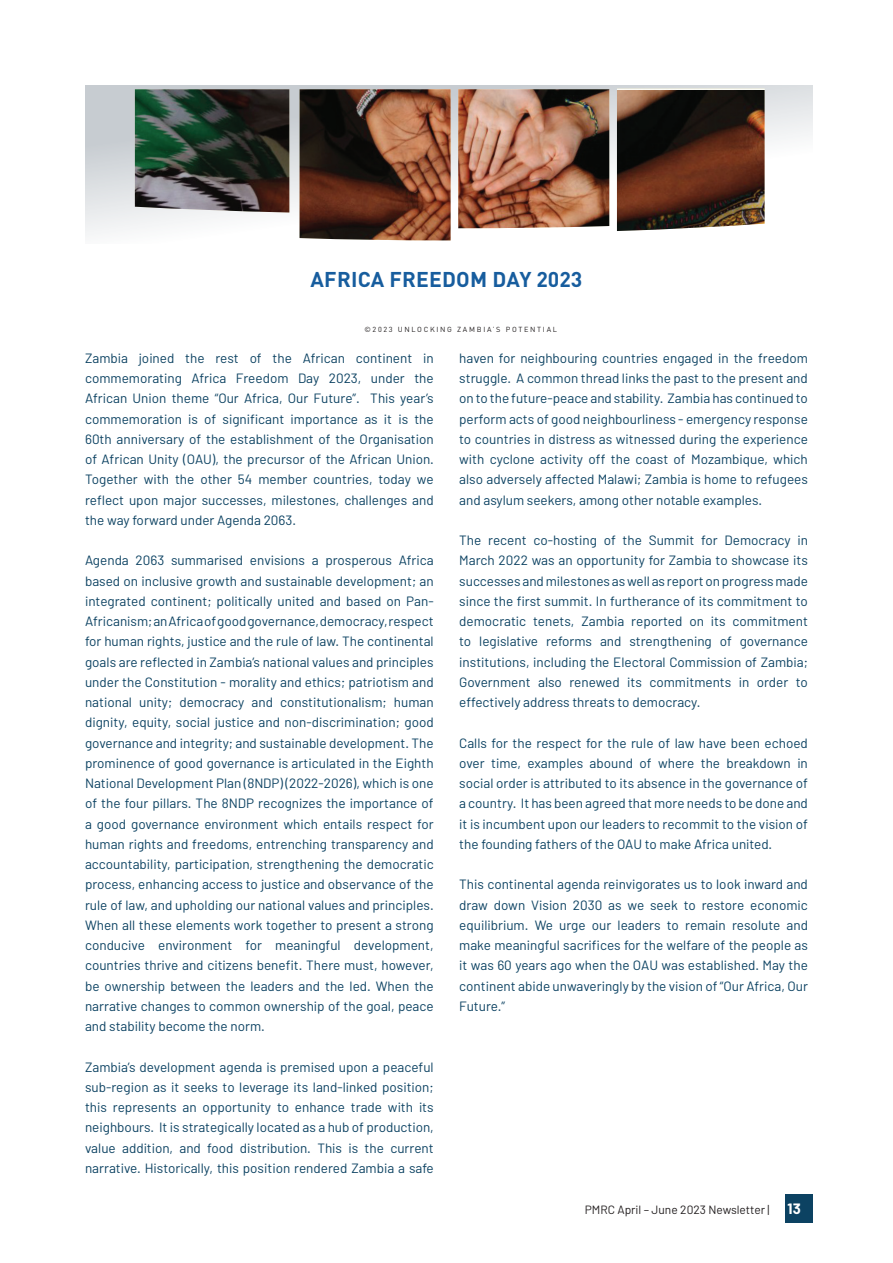
<style>
.page{position:relative;width:893px;height:1263px;background:#fff}
.page>*{position:absolute;margin:0;border:0;box-sizing:border-box;transform-origin:0 0}
.t1{font:700 21.15px "DIN Pro";letter-spacing:.01em;color:#175d9e}
.t2{font:13.5px/20.2px "Barlow";color:#0c4262;text-align:justify}
.t3{font:12px "Barlow";color:#231f20}
.t4{font:7.35px "DIN Pro";letter-spacing:.235em;color:#231f20}
.s1{font-weight:700;font-size:15px;color:#fff}
</style>
<div class="page">
<div style="left:786px;top:1194px;width:27px;height:28px;background:#0c4262"></div>
<svg style="left:85px;top:85px;width:728px;height:156px"></svg>
<img style="left:458px;top:89px;width:151px;height:139px">
<img style="left:617px;top:89px;width:148px;height:142px">
<img style="left:135px;top:89px;width:154px;height:123px">
<img style="left:300px;top:89px;width:151px;height:151px">
<h1 class="t1" style="left:311px;top:265px;width:273px">AFRICA FREEDOM DAY 2023</h1>
<p class="t4" style="left:364px;top:324px;width:194px">©2023 UNLOCKING ZAMBIA’S POTENTIAL</p>
<p class="t2" style="left:85px;top:347px;width:350px">Zambia joined the rest of the African continent in commemorating Africa Freedom Day 2023, under the African Union theme “Our Africa, Our Future”. This year’s commemoration is of significant importance as it is the 60th anniversary of the establishment of the Organisation of African Unity (OAU), the precursor of the African Union.<br>Together with the other 54 member countries, today we reflect upon major successes, milestones, challenges and the way forward under Agenda 2063.</p>
<p class="t2" style="left:85px;top:550px;width:350px">Agenda 2063 summarised envisions a prosperous Africa based on inclusive growth and sustainable development; an integrated continent; politically united and based on Pan-Africanism; an Africa of good governance, democracy, respect for human rights, justice and the rule of law. The continental goals are reflected in Zambia’s national values and principles under the Constitution - morality and ethics; patriotism and national unity; democracy and constitutionalism; human dignity, equity, social justice and non-discrimination; good governance and integrity; and sustainable development. The prominence of good governance is articulated in the Eighth National Development Plan (8NDP) (2022-2026), which is one of the four pillars. The 8NDP recognizes the importance of a good governance environment which entails respect for human rights and freedoms, entrenching transparency and accountability, participation, strengthening the democratic process, enhancing access to justice and observance of the rule of law, and upholding our national values and principles.<br>When all these elements work together to present a strong conducive environment for meaningful development, countries thrive and citizens benefit. There must, however, be ownership between the leaders and the led. When the narrative changes to common ownership of the goal, peace and stability become the norm.</p>
<p class="t2" style="left:85px;top:1056px;width:350px">Zambia’s development agenda is premised upon a peaceful sub-region as it seeks to leverage its land-linked position; this represents an opportunity to enhance trade with its neighbours. It is strategically located as a hub of production, value addition, and food distribution. This is the current narrative. Historically, this position rendered Zambia a safe</p>
<p class="t2" style="left:459px;top:347px;width:350px">haven for neighbouring countries engaged in the freedom struggle. A common thread links the past to the present and on to the future-peace and stability. Zambia has continued to perform acts of good neighbourliness - emergency response to countries in distress as witnessed during the experience with cyclone activity off the coast of Mozambique, which also adversely affected Malawi; Zambia is home to refugees and asylum seekers, among other notable examples.</p>
<p class="t2" style="left:459px;top:530px;width:350px">The recent co-hosting of the Summit for Democracy in March 2022 was an opportunity for Zambia to showcase its successes and milestones as well as report on progress made since the first summit. In furtherance of its commitment to democratic tenets, Zambia reported on its commitment to legislative reforms and strengthening of governance institutions, including the Electoral Commission of Zambia; Government also renewed its commitments in order to effectively address threats to democracy.</p>
<p class="t2" style="left:459px;top:732px;width:350px">Calls for the respect for the rule of law have been echoed over time, examples abound of where the breakdown in social order is attributed to its absence in the governance of a country. It has been agreed that more needs to be done and it is incumbent upon our leaders to recommit to the vision of the founding fathers of the OAU to make Africa united.</p>
<p class="t2" style="left:459px;top:874px;width:350px">This continental agenda reinvigorates us to look inward and draw down Vision 2030 as we seek to restore economic equilibrium. We urge our leaders to remain resolute and make meaningful sacrifices for the welfare of the people as it was 60 years ago when the OAU was established. May the continent abide unwaveringly by the vision of “Our Africa, Our Future.”</p>
<p class="t3" style="left:585px;top:1202px;width:218px">PMRC April – June 2023 Newsletter | <span class="s1">13</span></p>
</div>
